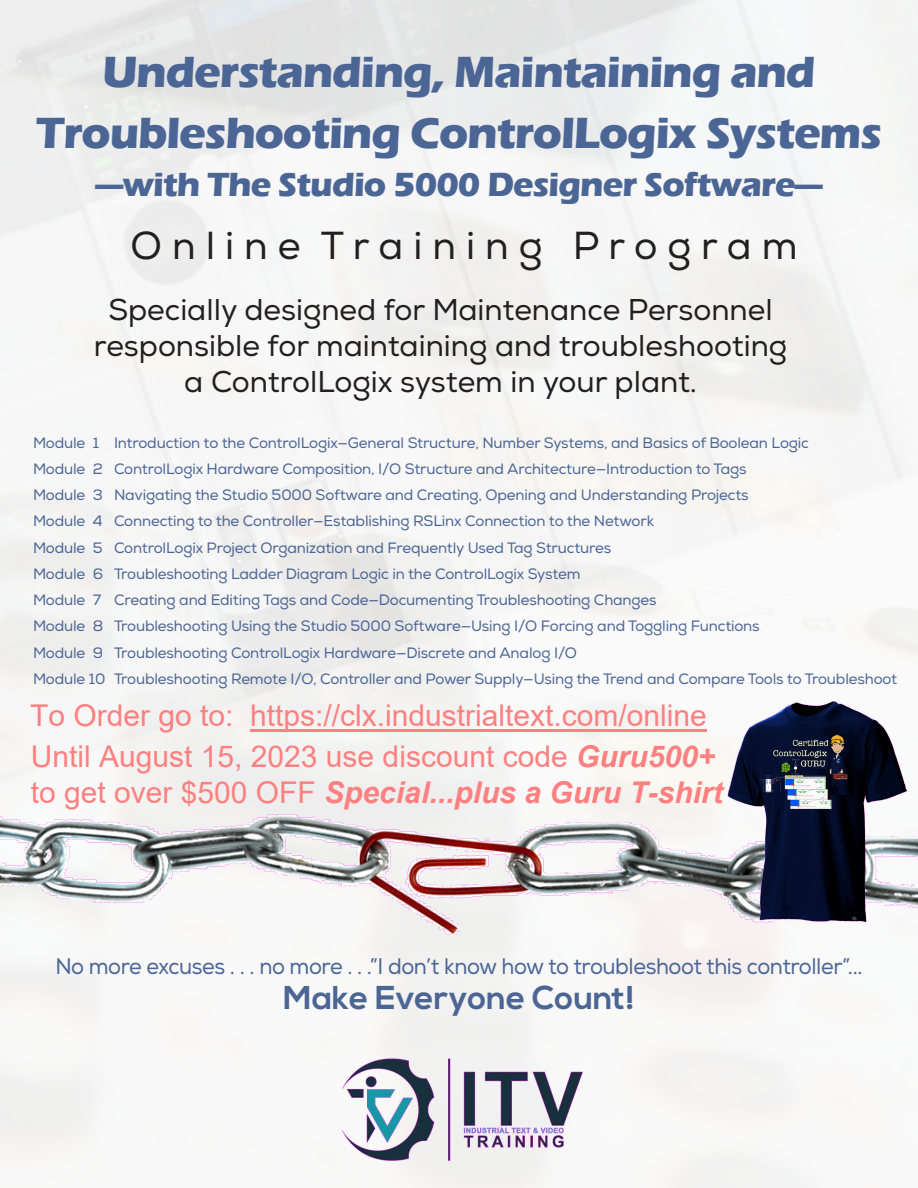
<style>
.page{position:relative;width:918px;height:1188px;background:#fff}
.page>*{position:absolute;margin:0;border:0;box-sizing:border-box;transform-origin:0 0}
.t1{font:700 45px "Eras ITC";letter-spacing:-.025em;color:#4b6595}
.t2{font:39px "Nexa";color:#231f20}
.t3{font:700 34.5px "Eras ITC";letter-spacing:-.025em;color:#4b6595}
.Brochure_Module_Body{font:700 33px "Nexa";color:#4b6595}
.t4{font:30px/36px "Nexa";color:#231f20;text-align:center}
.t5{font:30px/41px "Arial";color:#ff8080}
.t6{font:italic 700 30px "Arial";color:#ff8080}
.Brochure_Module_Body-2{font:22.5px "Nexa";letter-spacing:-.02em;color:#4b6595;scale:.96 1}
.Brochure_Module_Body-3{font:15px "Nexa";letter-spacing:-.01em;color:#4b6595}
.s1{font-weight:700;font-style:italic}
.s2{font-weight:400;font-style:normal}
</style>
<div class="page">
<img style="left:0;top:800px;width:918px;height:134px">
<img style="left:337px;top:1054px;width:247px;height:110px">
<hr style="left:250px;top:729px;width:457px;height:2px;background:#ff8080">
<img style="left:722px;top:694px;width:192px;height:235px">
<p class="t1" style="left:102px;top:46px;width:715px">Understanding, Maintaining and</p>
<p class="t1" style="left:36px;top:107px;width:848px">Troubleshooting ControlLogix Systems</p>
<p class="t3" style="left:95px;top:164px;width:729px">—with The Studio 5000 Designer Software—</p>
<p class="t2" style="left:130px;top:222px;width:669px">O n l i n e T r a i n i n g P r o g r a m</p>
<p class="t4" style="left:94px;top:293px;width:695px">Specially designed for Maintenance Personnel responsible for maintaining and troubleshooting a ControlLogix system in your plant.</p>
<p class="Brochure_Module_Body-3" style="left:33px;top:433px;width:777px">Module 1 Introduction to the ControlLogix—General Structure, Number Systems, and Basics of Boolean Logic</p>
<p class="Brochure_Module_Body-3" style="left:33px;top:460px;width:715px">Module 2 ControlLogix Hardware Composition, I/O Structure and Architecture—Introduction to Tags</p>
<p class="Brochure_Module_Body-3" style="left:33px;top:486px;width:717px">Module 3 Navigating the Studio 5000 Software and Creating, Opening and Understanding Projects</p>
<p class="Brochure_Module_Body-3" style="left:33px;top:512px;width:623px">Module 4 Connecting to the Controller—Establishing RSLinx Connection to the Network</p>
<p class="Brochure_Module_Body-3" style="left:33px;top:538px;width:580px">Module 5 ControlLogix Project Organization and Frequently Used Tag Structures</p>
<p class="Brochure_Module_Body-3" style="left:33px;top:565px;width:549px">Module 6 Troubleshooting Ladder Diagram Logic in the ControlLogix System</p>
<p class="Brochure_Module_Body-3" style="left:33px;top:591px;width:625px">Module 7 Creating and Editing Tags and Code—Documenting Troubleshooting Changes</p>
<p class="Brochure_Module_Body-3" style="left:33px;top:617px;width:728px">Module 8 Troubleshooting Using the Studio 5000 Software—Using I/O Forcing and Toggling Functions</p>
<p class="Brochure_Module_Body-3" style="left:33px;top:643px;width:546px">Module 9 Troubleshooting ControlLogix Hardware—Discrete and Analog I/O</p>
<p class="Brochure_Module_Body-3" style="left:33px;top:670px;width:866px">Module 10 Troubleshooting Remote I/O, Controller and Power Supply—Using the Trend and Compare Tools to Troubleshoot</p>
<h3 class="t5" style="left:30px;top:695px;width:687px">To Order go to: https://clx.industrialtext.com/online<br>Until August 15, 2023 use discount code <span class="s1">Guru500+</span></h3>
<h3 class="t6" style="left:31px;top:772px;width:693px"><span class="s2">to get over $500 OFF</span> Special...plus a Guru T-shirt</h3>
<p class="Brochure_Module_Body-2" style="left:55px;top:953px;width:842px">No more excuses . . . no more . . .”I don’t know how to troubleshoot this controller”...</p>
<p class="Brochure_Module_Body" style="left:283px;top:979px;width:353px">Make Everyone Count!</p>
</div>
